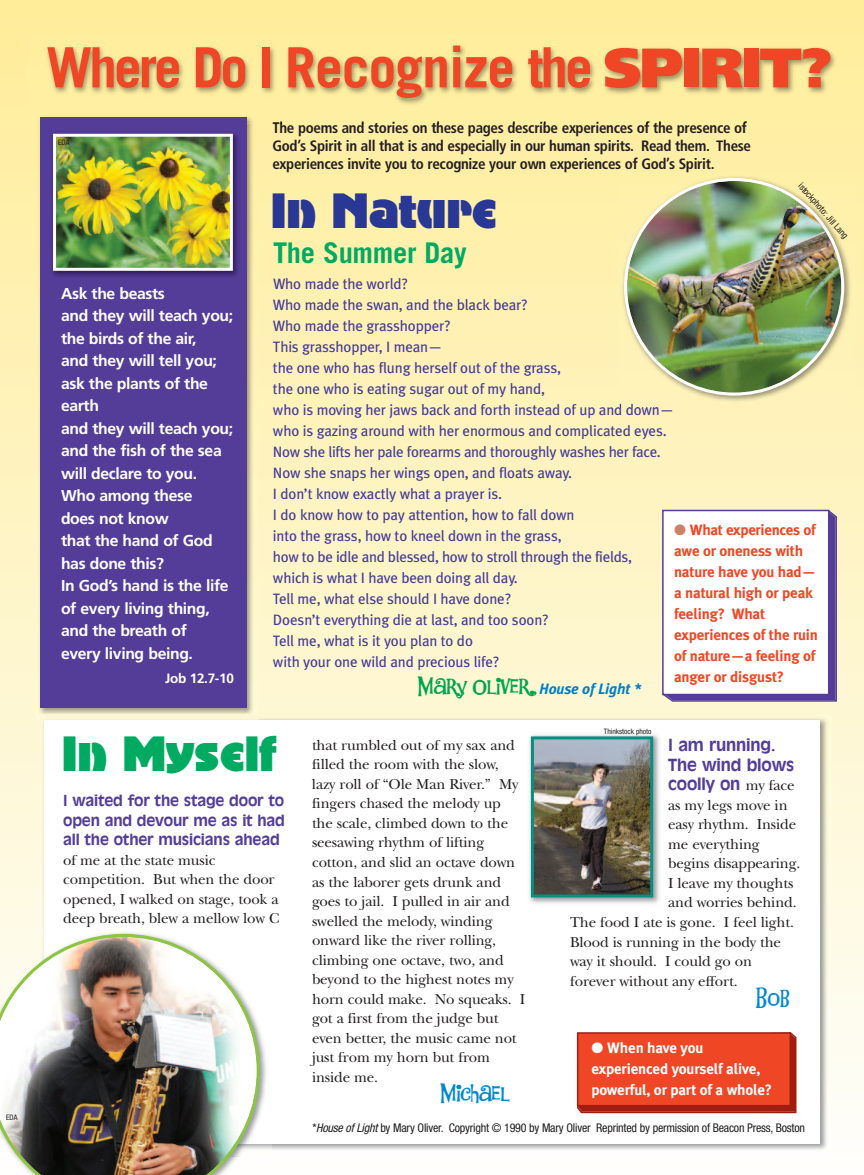
<style>
.page{position:relative;width:864px;height:1175px;background:#fff}
.page>*{position:absolute;margin:0;border:0;box-sizing:border-box;transform-origin:0 0}
.t1{font:700 55.5px "Trade Gothic";letter-spacing:-.015em;color:#ef4725}
.t2{font:48px "Advertisers Gothic";color:#00ab61}
.t3{font:48px "Advertisers Gothic";color:#293795}
.t4{font:700 28.5px "Trade Gothic";letter-spacing:-.01em;color:#00ab61}
.t5{font:21px "Funny Bone JF";letter-spacing:-.015em;color:#0089cf}
.t6{font:700 16.5px/19.5px "Incised 901 BT";letter-spacing:-.01em;color:#533d98}
.t7{font:700 15.75px/22.5px "Frutiger";letter-spacing:-.02em;color:#fff}
.t8{font:15px/19.5px "New Baskerville";letter-spacing:-.01em;color:#231f20}
.t9{font:15px/21px "Meta Plus";letter-spacing:-.01em;color:#433b98}
.t10{font:700 condensed 15px/18px "Frutiger";letter-spacing:-.02em;color:#231f20}
.t11{font:700 15px/21px "Meta Plus";letter-spacing:-.01em;color:#ef4725}
.t12{font:700 15px/19.5px "Incised 901 BT";letter-spacing:-.01em;color:#533d98;text-align:justify}
.t13{font:700 15px/21px "Meta Plus";letter-spacing:-.01em;color:#fff}
.t14{font:italic 700 15px "Meta Plus";letter-spacing:-.01em;color:#007ec5}
.t15{font:700 13.5px "Frutiger";letter-spacing:-.02em;color:#fff}
.t16{font:condensed 12px "Helvetica Neue";letter-spacing:-.02em;color:#231f20}
.t17{font:condensed 9px "Helvetica Neue";color:#231f20}
.t18{font:condensed 7.5px "Helvetica Neue";color:#231f20}
.s1{font-family:"Frutiger";font-weight:900}
.s2{font-family:"Funny Bone JF";font-weight:400;font-style:normal;font-size:21px;color:#00a54f}
.s3{color:#cc8267}
.s4{font-family:"New Baskerville";font-weight:400;font-size:15px;color:#231f20}
.s5{font-style:italic}
</style>
<div class="page">
<div style="left:0;top:0;width:864px;height:1174px;background:linear-gradient(to bottom,#ffec98,#fefefb)"></div>
<img style="left:39px;top:715px;width:794px;height:441px">
<div style="left:45px;top:720px;width:775px;height:423px;background:#fff"></div>
<svg style="left:577px;top:1032px;width:219px;height:81px"></svg>
<div style="left:578px;top:1033px;width:212px;height:71px;background:#ef4725"></div>
<div style="left:577px;top:1032px;width:214px;height:74px;border:2px solid #a11d10"></div>
<img style="left:35px;top:124px;width:224px;height:596px">
<img style="left:39px;top:715px;width:220px;height:5px">
<div style="left:40px;top:118px;width:207px;height:590px;background:#533d98"></div>
<img style="left:619px;top:172px;width:237px;height:236px">
<img style="left:624px;top:178px;width:220px;height:217px">
<svg style="left:663px;top:510px;width:174px;height:191px"></svg>
<div style="left:663px;top:510px;width:166px;height:184px;background:#fff"></div>
<div style="left:662px;top:510px;width:167px;height:185px;border:2px solid #533d98"></div>
<img style="left:529px;top:734px;width:131px;height:170px">
<img style="left:535px;top:740px;width:114px;height:153px">
<div style="left:531px;top:736px;width:122px;height:161px;border:3px solid #078f81"></div>
<img style="left:52px;top:133px;width:186px;height:144px">
<img style="left:57px;top:138px;width:172px;height:129px">
<div style="left:53px;top:134px;width:180px;height:137px;border:3px solid #fff"></div>
<img style="left:25px;top:34px;width:839px;height:90px">
<img style="left:35px;top:112px;width:224px;height:12px">
<img style="left:40px;top:118px;width:207px;height:6px">
<img style="left:273px;top:121px;width:105px;height:3px">
<img style="left:0;top:928px;width:272px;height:246px">
<img style="left:0;top:933px;width:260px;height:241px">
<svg style="left:58px;top:140px;width:12px;height:5px"></svg>
<svg style="left:6px;top:1114px;width:12px;height:6px"></svg>
<h1 class="t1" style="left:46px;top:47px;width:788px">Where Do I Recognize the <span class="s1">SPIRIT?</span></h1>
<p class="t7" style="left:61px;top:283px;width:174px">Ask the beasts<br>and they will teach you; the birds of the air,<br>and they will tell you; ask the plants of the earth<br>and they will teach you; and the fish of the sea will declare to you.<br>Who among these<br>does not know<br>that the hand of God has done this?<br>In God’s hand is the life of every living thing, and the breath of<br>every living being.</p>
<p class="t15" style="left:165px;top:672px;width:70px">Job 12.7-10</p>
<p class="t10" style="left:272px;top:120px;width:480px">The poems and stories on these pages describe experiences of the presence of<br>God’s Spirit in all that is and especially in our human spirits. Read them. These experiences invite you to recognize your own experiences of God’s Spirit.</p>
<h2 class="t3" style="left:271px;top:181px;width:227px">In Nature</h2>
<p class="t17" style="left:803px;top:182px;width:72px;rotate:49deg">istockphoto: Jill Lang</p>
<h3 class="t4" style="left:273px;top:243px;width:195px">The Summer Day</h3>
<p class="t9" style="left:273px;top:273px;width:403px">Who made the world?<br>Who made the swan, and the black bear?<br>Who made the grasshopper?<br>This grasshopper, I mean—<br>the one who has flung herself out of the grass,<br>the one who is eating sugar out of my hand,<br>who is moving her jaws back and forth instead of up and down— who is gazing around with her enormous and complicated eyes.<br>Now she lifts her pale forearms and thoroughly washes her face.<br>Now she snaps her wings open, and floats away.<br>I don’t know exactly what a prayer is.<br>I do know how to pay attention, how to fall down<br>into the grass, how to kneel down in the grass,<br>how to be idle and blessed, how to stroll through the fields,<br>which is what I have been doing all day.<br>Tell me, what else should I have done?<br>Doesn’t everything die at last, and too soon?<br>Tell me, what is it you plan to do<br>with your one wild and precious life?</p>
<p class="t14" style="left:418px;top:680px;width:225px"><span class="s2">Mary Oliver,</span> House of Light *</p>
<p class="t11" style="left:674px;top:519px;width:146px"><span class="s3">●</span> What experiences of awe or oneness with nature have you had— a natural high or peak feeling? What experiences of the ruin of nature—a feeling of anger or disgust?</p>
<h2 class="t2" style="left:62px;top:724px;width:216px">In Myself</h2>
<p class="t12" style="left:63px;top:792px;width:223px">I waited for the stage door to open and devour me as it had all the other musicians ahead</p>
<p class="t8" style="left:63px;top:852px;width:218px">of me at the state music competition. But when the door opened, I walked on stage, took a deep breath, blew a mellow low C</p>
<p class="t8" style="left:312px;top:737px;width:215px">that rumbled out of my sax and filled the room with the slow, lazy roll of “Ole Man River.” My fingers chased the melody up the scale, climbed down to the seesawing rhythm of lifting cotton, and slid an octave down as the laborer gets drunk and goes to jail. I pulled in air and swelled the melody, winding onward like the river rolling, climbing one octave, two, and beyond to the highest notes my horn could make. No squeaks. I got a first from the judge but even better, the music came not just from my horn but from inside me.</p>
<h3 class="t5" style="left:440px;top:1081px;width:71px">Michael</h3>
<p class="t18" style="left:604px;top:728px;width:49px">Thinkstock photo</p>
<p class="t6" style="left:668px;top:737px;width:128px">I am running.<br>The wind blows coolly on <span class="s4">my face</span></p>
<p class="t8" style="left:668px;top:797px;width:121px">as my legs move in</p>
<p class="t8" style="left:668px;top:816px;width:129px">easy rhythm. Inside</p>
<p class="t8" style="left:668px;top:836px;width:93px">me everything</p>
<p class="t8" style="left:668px;top:855px;width:134px">begins disappearing.</p>
<p class="t8" style="left:668px;top:875px;width:127px">I leave my thoughts</p>
<p class="t8" style="left:668px;top:894px;width:130px">and worries behind.</p>
<p class="t8" style="left:570px;top:914px;width:225px">The food I ate is gone. I feel light.</p>
<p class="t8" style="left:570px;top:933px;width:213px">Blood is running in the body the</p>
<p class="t8" style="left:570px;top:953px;width:183px">way it should. I could go on</p>
<p class="t8" style="left:570px;top:972px;width:169px">forever without any effort.</p>
<h3 class="t5" style="left:756px;top:985px;width:35px">Bob</h3>
<p class="t13" style="left:591px;top:1037px;width:182px">● When have you experienced yourself alive, powerful, or part of a whole?</p>
<p class="t16" style="left:312px;top:1123px;width:494px">*<span class="s5">House of Light</span> by Mary Oliver. Copyright © 1990 by Mary Oliver Reprinted by permission of Beacon Press, Boston</p>
</div>
